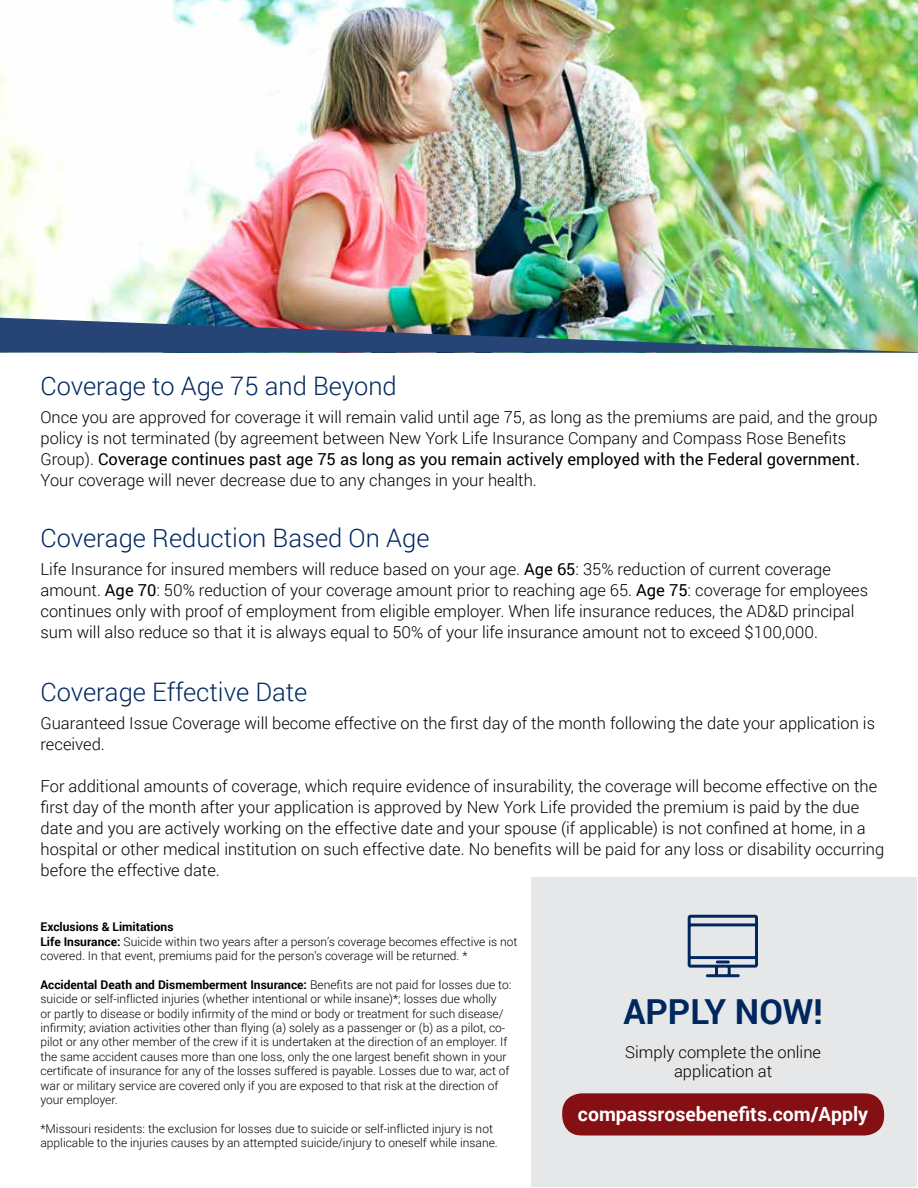
<style>
.page{position:relative;width:918px;height:1188px;background:#fff}
.page>*{position:absolute;margin:0;border:0;box-sizing:border-box;transform-origin:0 0}
.t1{font:700 34.5px "Roboto";color:#00285e}
.t2{font:300 25.5px "Roboto";color:#00285e}
.t3{font:700 19.5px "Roboto";color:#fff}
.t4{font:300 16.5px/21px "Roboto";color:#000}
.t5{font:300 12px/14.4px "Roboto";color:#000}
.s1{font-weight:400}
.s2{font-weight:700}
</style>
<div class="page">
<div style="left:531px;top:877px;width:385px;height:309px;background:#e6e7e8"></div>
<img style="left:0;top:0;width:918px;height:318px">
<img style="left:0;top:318px;width:918px;height:35px">
<div style="left:562px;top:1093px;width:322px;height:42px;background:#851013;border-radius:20px"></div>
<svg style="left:687px;top:914px;width:71px;height:64px"></svg>
<h2 class="t2" style="left:40px;top:368px;width:358px">Coverage to Age 75 and Beyond</h2>
<p class="t4" style="left:40px;top:406px;width:839px">Once you are approved for coverage it will remain valid until age 75, as long as the premiums are paid, and the group policy is not terminated (by agreement between New York Life Insurance Company and Compass Rose Benefits Group). <span class="s1">Coverage continues past age 75 as long as you remain actively employed with the Federal government.<br></span>Your coverage will never decrease due to any changes in your health.</p>
<h2 class="t2" style="left:40px;top:520px;width:390px">Coverage Reduction Based On Age</h2>
<p class="t4" style="left:40px;top:558px;width:829px">Life Insurance for insured members will reduce based on your age. <span class="s1">Age 65</span>: 35% reduction of current coverage amount. <span class="s1">Age 70</span>: 50% reduction of your coverage amount prior to reaching age 65. <span class="s1">Age 75</span>: coverage for employees continues only with proof of employment from eligible employer. When life insurance reduces, the AD&amp;D principal sum will also reduce so that it is always equal to 50% of your life insurance amount not to exceed $100,000.</p>
<h2 class="t2" style="left:40px;top:675px;width:268px">Coverage Effective Date</h2>
<p class="t4" style="left:40px;top:712px;width:836px">Guaranteed Issue Coverage will become effective on the first day of the month following the date your application is received.</p>
<p class="t4" style="left:40px;top:775px;width:845px">For additional amounts of coverage, which require evidence of insurability, the coverage will become effective on the first day of the month after your application is approved by New York Life provided the premium is paid by the due date and you are actively working on the effective date and your spouse (if applicable) is not confined at home, in a hospital or other medical institution on such effective date. No benefits will be paid for any loss or disability occurring before the effective date.</p>
<p class="t5" style="left:40px;top:919px;width:478px"><span class="s2">Exclusions &amp; Limitations<br>Life Insurance:</span> Suicide within two years after a person’s coverage becomes effective is not covered. In that event, premiums paid for the person’s coverage will be returned. *</p>
<p class="t5" style="left:40px;top:977px;width:472px"><span class="s2">Accidental Death and Dismemberment Insurance:</span> Benefits are not paid for losses due to: suicide or self-inflicted injuries (whether intentional or while insane)*; losses due wholly<br>or partly to disease or bodily infirmity of the mind or body or treatment for such disease/ infirmity; aviation activities other than flying (a) solely as a passenger or (b) as a pilot, co&shy;pilot or any other member of the crew if it is undertaken at the direction of an employer. If the same accident causes more than one loss, only the one largest benefit shown in your certificate of insurance for any of the losses suffered is payable. Losses due to war, act of war or military service are covered only if you are exposed to that risk at the direction of your employer.</p>
<p class="t5" style="left:40px;top:1121px;width:459px">*Missouri residents: the exclusion for losses due to suicide or self-inflicted injury is not applicable to the injuries causes by an attempted suicide/injury to oneself while insane.</p>
<h1 class="t1" style="left:623px;top:988px;width:201px">APPLY NOW!</h1>
<p class="t4" style="left:625px;top:1041px;width:197px;line-height:19.8px;text-align:center">Simply complete the online application at</p>
<p class="t3" style="left:578px;top:1100px;width:292px">compassrosebenefits.com/Apply</p>
</div>
